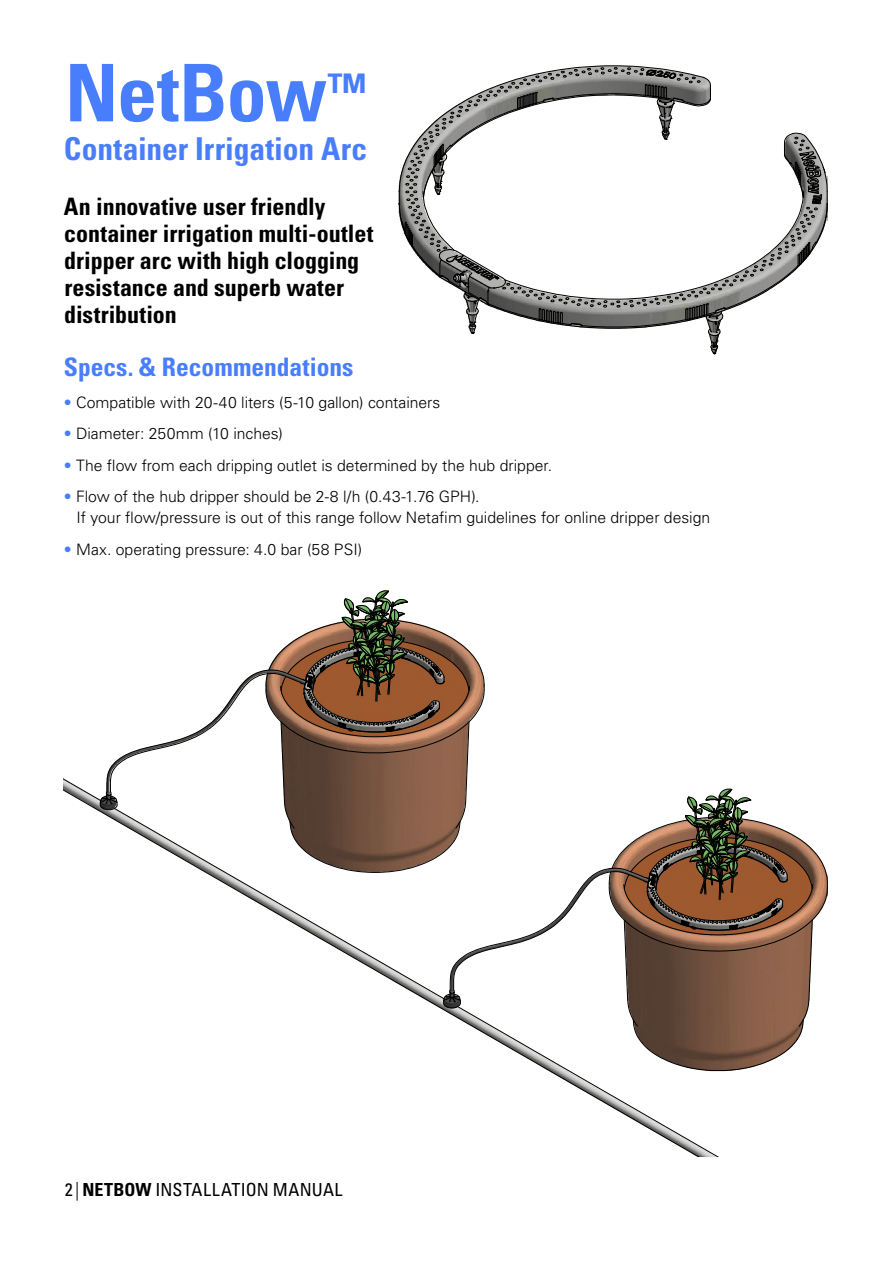
<style>
.page{position:relative;width:893px;height:1263px;background:#fff}
.page>*{position:absolute;margin:0;border:0;box-sizing:border-box;transform-origin:0 0}
.head_1{font:700 condensed 79.5px "Univers LT Std";letter-spacing:-.01em;color:#487efb}
.head_1-2{font:700 condensed 31.5px "Univers LT Std";color:#487efb}
.head_1-3{font:700 condensed 25.5px "Univers LT Std";color:#487efb}
.head_2{font:700 condensed 24px/27px "Univers LT Std";color:#000}
.t1{font:condensed 18px "Univers LT Std";letter-spacing:.015em;color:#000}
.box_text{font:300 15.75px "Univers LT Std";letter-spacing:-.005em;color:#000}
.s1{color:#487efb}
.s2{font-weight:700}
</style>
<div class="page">
<svg style="left:77px;top:1182px;width:1px;height:19px"></svg>
<svg style="left:399px;top:65px;width:429px;height:289px"></svg>
<svg style="left:549px;top:1071px;width:177px;height:86px"></svg>
<svg style="left:64px;top:590px;width:764px;height:481px"></svg>
<p class="head_1" style="left:65px;top:44px;width:303px">NetBow<sup>™</sup></p>
<p class="head_1-2" style="left:64px;top:130px;width:305px">Container Irrigation Arc</p>
<p class="head_2" style="left:64px;top:192px;width:311px">An innovative user friendly container irrigation multi-outlet dripper arc with high clogging resistance and superb water distribution</p>
<p class="head_1-3" style="left:64px;top:351px;width:291px">Specs. &amp; Recommendations</p>
<p class="box_text" style="left:64px;top:393px;width:378px"><span class="s1">•</span> Compatible with 20-40 liters (5-10 gallon) containers</p>
<p class="box_text" style="left:64px;top:424px;width:221px"><span class="s1">•</span> Diameter: 250mm (10 inches)</p>
<p class="box_text" style="left:64px;top:456px;width:490px"><span class="s1">•</span> The flow from each dripping outlet is determined by the hub dripper.</p>
<p class="box_text" style="left:64px;top:487px;width:417px"><span class="s1">•</span> Flow of the hub dripper should be 2-8 l/h (0.43-1.76 GPH).</p>
<p class="box_text" style="left:77px;top:508px;width:635px">If your flow/pressure is out of this range follow Netafim guidelines for online dripper design</p>
<p class="box_text" style="left:64px;top:540px;width:300px"><span class="s1">•</span> Max. operating pressure: 4.0 bar (58 PSI)</p>
<p class="t1" style="left:65px;top:1178px;width:279px">2 <span class="s2">NETBOW</span> INSTALLATION MANUAL</p>
</div>
